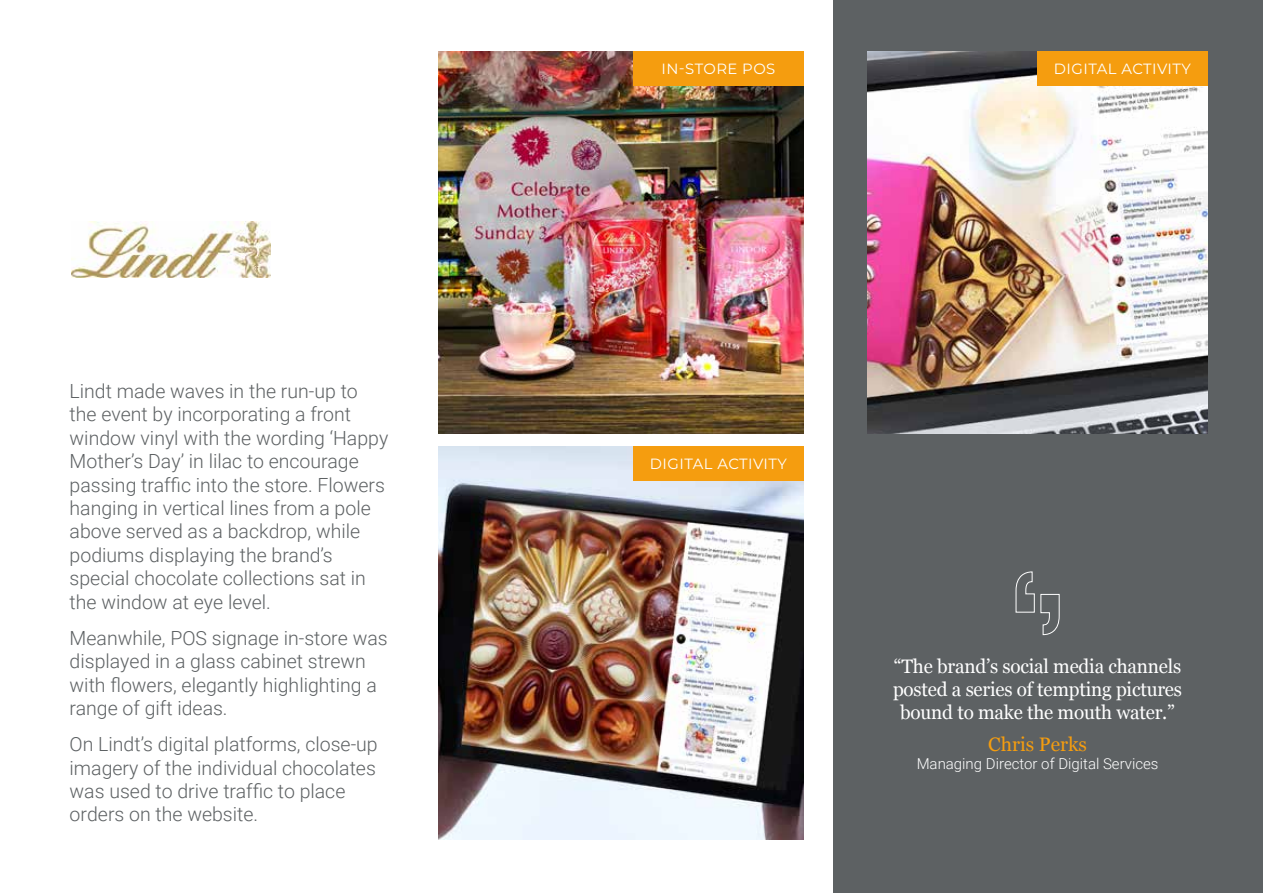
<style>
.page{position:relative;width:1263px;height:893px;background:#fff}
.page>*{position:absolute;margin:0;border:0;box-sizing:border-box;transform-origin:0 0}
.t1{font:300 19.5px/23.4px "Roboto";color:#5d6163}
.t2{font:19.5px/23.4px "Georgia";letter-spacing:-.01em;color:#fff;text-align:center}
.t3{font:19.5px "Georgia";color:#f59d0f}
.t4{font:300 15px "Roboto";color:#fff}
.t5{font:14.85px "Montserrat";letter-spacing:.03em;color:#fff}
</style>
<div class="page">
<div style="left:833px;top:0;width:430px;height:893px;background:#5d6163"></div>
<img style="left:71px;top:222px;width:199px;height:56px">
<svg style="left:1015px;top:571px;width:45px;height:64px"></svg>
<img style="left:438px;top:446px;width:366px;height:394px">
<img style="left:438px;top:51px;width:366px;height:383px">
<div style="left:633px;top:446px;width:171px;height:35px;background:#f59d0f"></div>
<div style="left:633px;top:51px;width:171px;height:34px;background:#f59d0f"></div>
<img style="left:867px;top:51px;width:341px;height:383px">
<div style="left:1037px;top:51px;width:171px;height:34px;background:#f59d0f"></div>
<p class="t1" style="left:70px;top:379px;width:320px">Lindt made waves in the run-up to the event by incorporating a front window vinyl with the wording ‘Happy Mother’s Day’ in lilac to encourage passing traffic into the store. Flowers hanging in vertical lines from a pole above served as a backdrop, while podiums displaying the brand’s special chocolate collections sat in the window at eye level.</p>
<p class="t1" style="left:70px;top:625px;width:320px">Meanwhile, POS signage in-store was displayed in a glass cabinet strewn with flowers, elegantly highlighting a range of gift ideas.</p>
<p class="t1" style="left:70px;top:732px;width:310px">On Lindt’s digital platforms, close-up imagery of the individual chocolates was used to drive traffic to place orders on the website.</p>
<p class="t5" style="left:661px;top:58px;width:115px">IN-STORE POS</p>
<p class="t5" style="left:1054px;top:58px;width:138px">DIGITAL ACTIVITY</p>
<p class="t5" style="left:650px;top:454px;width:138px">DIGITAL ACTIVITY</p>
<p class="t2" style="left:893px;top:653px;width:291px">“The brand’s social media channels posted a series of tempting pictures bound to make the mouth water.”</p>
<p class="t3" style="left:988px;top:730px;width:100px">Chris Perks</p>
<p class="t4" style="left:917px;top:753px;width:243px">Managing Director of Digital Services</p>
</div>
